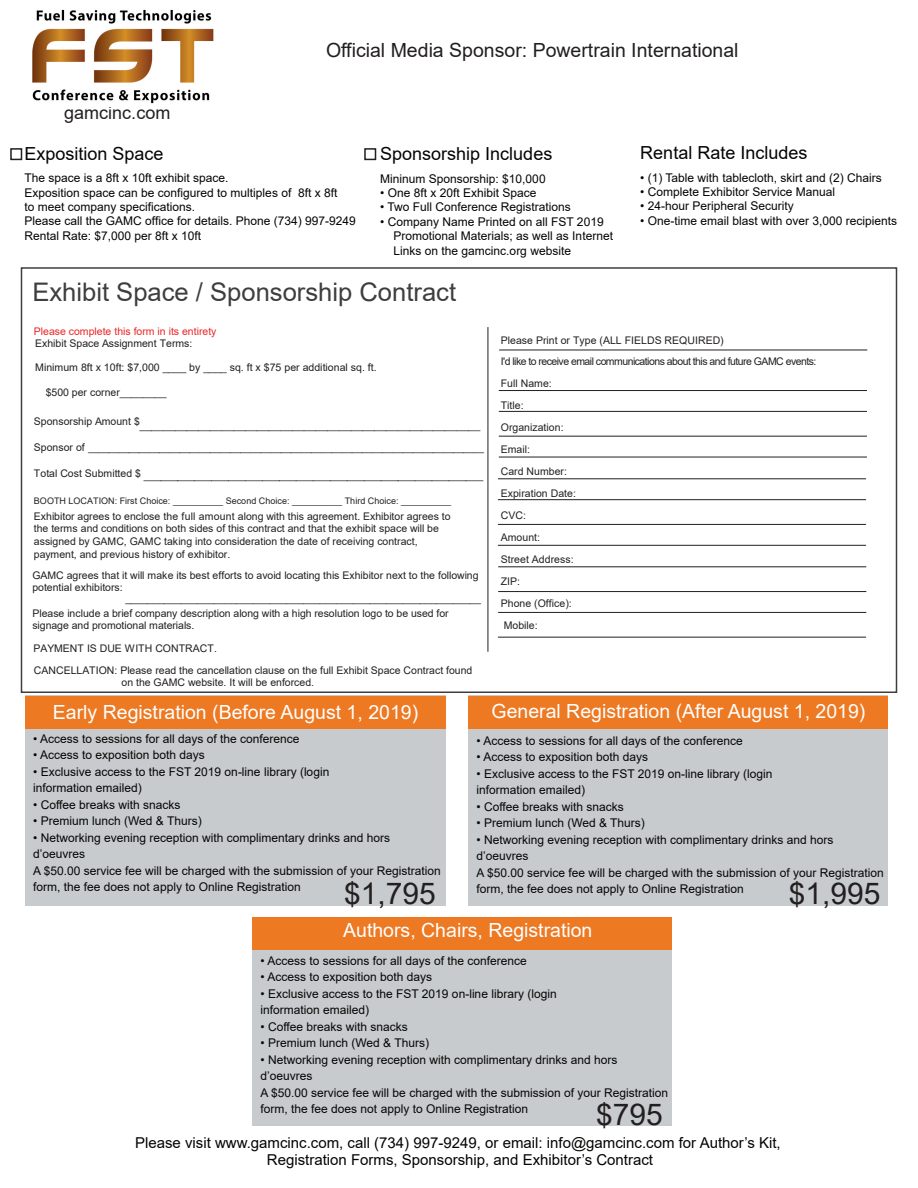
<style>
.page{position:relative;width:918px;height:1188px;background:#fff}
.page>*{position:absolute;margin:0;border:0;box-sizing:border-box;transform-origin:0 0}
.t1{font:30px "Arial";color:#231f20}
.t2{font:25.65px "Arial";color:#3e3e3f}
.t3{font:19.5px "Arial";color:#fff}
.t4{font:19.5px "Arial";color:#231f20}
.t5{font:18px "Arial";color:#040503}
.t6{font:18px "Arial";color:#231f20}
.t7{font:15px/16.5px "Arial";color:#040503;text-align:center}
.t8{font:12px/16.5px "Arial";color:#050504}
.t9{font:12px/14.4px "Arial";color:#040503}
.t10{font:10.5px/22px "Arial";color:#231f20}
.t11{font:10.5px/14.4px "Arial";color:#231f20;scale:.95 1}
.t12{font:10.5px "Arial";color:#211e1e}
.t13{font:10.5px "Arial";color:#ec2526}
.t14{font:9px "Arial";color:#231f20}
</style>
<div class="page">
<div style="left:25px;top:696px;width:421px;height:210px;background:#c7cbcd"></div>
<div style="left:469px;top:695px;width:419px;height:210px;background:#c7cbcd"></div>
<div style="left:252px;top:918px;width:419px;height:208px;background:#c7cbcd"></div>
<div style="left:25px;top:696px;width:421px;height:32px;background:#ed7923"></div>
<div style="left:469px;top:696px;width:419px;height:32px;background:#ed7923"></div>
<div style="left:252px;top:918px;width:419px;height:32px;background:#ed7923"></div>
<img style="left:32px;top:9px;width:182px;height:95px">
<div style="left:21px;top:267px;width:876px;height:426px;background:#fff;border:2px solid #3e3e3f"></div>
<hr style="left:488px;top:327px;width:1px;height:325px;background:#231f20">
<hr style="left:499px;top:390px;width:368px;height:1px;background:#231f20">
<hr style="left:499px;top:411px;width:368px;height:1px;background:#231f20">
<hr style="left:499px;top:436px;width:368px;height:1px;background:#231f20">
<hr style="left:499px;top:457px;width:368px;height:1px;background:#231f20">
<hr style="left:498px;top:478px;width:368px;height:1px;background:#231f20">
<hr style="left:498px;top:499px;width:368px;height:1px;background:#231f20">
<hr style="left:498px;top:524px;width:368px;height:1px;background:#231f20">
<hr style="left:498px;top:545px;width:368px;height:1px;background:#231f20">
<hr style="left:498px;top:566px;width:368px;height:1px;background:#231f20">
<hr style="left:498px;top:591px;width:368px;height:1px;background:#231f20">
<hr style="left:498px;top:612px;width:368px;height:1px;background:#231f20">
<hr style="left:499px;top:350px;width:368px;height:1px;background:#231f20">
<hr style="left:498px;top:637px;width:368px;height:1px;background:#231f20">
<div style="left:364px;top:148px;width:12px;height:12px;background:#fff;border:2px solid #231f20"></div>
<div style="left:10px;top:148px;width:12px;height:12px;background:#fff;border:2px solid #231f20"></div>
<h3 class="t6" style="left:64px;top:101px;width:108px">gamcinc.com</h3>
<h3 class="t5" style="left:25px;top:141px;width:141px">Exposition Space</h3>
<h3 class="t4" style="left:326px;top:37px;width:414px">Official Media Sponsor: Powertrain International</h3>
<h3 class="t5" style="left:380px;top:141px;width:174px">Sponsorship Includes</h3>
<h3 class="t5" style="left:640px;top:141px;width:169px">Rental Rate Includes</h3>
<p class="t9" style="left:25px;top:171px;width:333px">The space is a 8ft x 10ft exhibit space.<br>Exposition space can be configured to multiples of 8ft x 8ft<br>to meet company specifications.<br>Please call the GAMC office for details. Phone (734) 997-9249<br>Rental Rate: $7,000 per 8ft x 10ft</p>
<p class="t9" style="left:380px;top:171px;width:167px">Mininum Sponsorship: $10,000</p>
<p class="t9" style="left:380px;top:186px;width:158px">• One 8ft x 20ft Exhibit Space</p>
<p class="t9" style="left:380px;top:200px;width:192px">• Two Full Conference Registrations</p>
<p class="t9" style="left:394px;top:214px;width:221px;text-indent:-13px">• Company Name Printed on all FST 2019<br>Promotional Materials; as well as Internet<br>Links on the gamcinc.org website</p>
<h2 class="t2" style="left:32px;top:274px;width:425px">Exhibit Space / Sponsorship Contract</h2>
<p class="t9" style="left:640px;top:170px;width:243px">• (1) Table with tablecloth, skirt and (2) Chairs</p>
<p class="t9" style="left:640px;top:184px;width:196px">• Complete Exhibitor Service Manual</p>
<p class="t9" style="left:640px;top:199px;width:155px">• 24-hour Peripheral Security</p>
<p class="t9" style="left:640px;top:213px;width:258px">• One-time email blast with over 3,000 recipients</p>
<p class="t13" style="left:34px;top:324px;width:184px">Please complete this form in its entirety</p>
<p class="t10" style="left:35px;top:332px;width:159px">Exhibit Space Assignment Terms:</p>
<p class="t10" style="left:46px;top:382px;width:122px">$500 per corner________</p>
<p class="t12" style="left:35px;top:360px;width:343px">Minimum 8ft x 10ft: $7,000 ____ by ____ sq. ft x $75 per additional sq. ft.</p>
<p class="t10" style="left:34px;top:414px;width:452px;line-height:22.5px">Sponsorship Amount $_____________________________<br>Sponsor of _______________________________________</p>
<p class="t10" style="left:34px;top:464px;width:451px">Total Cost Submitted $ ____________________</p>
<p class="t14" style="left:34px;top:495px;width:419px">BOOTH LOCATION: First Choice: __________ Second Choice: __________ Third Choice: __________</p>
<p class="t10" style="left:34px;top:510px;width:418px;line-height:12.6px">Exhibitor agrees to enclose the full amount along with this agreement. Exhibitor agrees to the terms and conditions on both sides of this contract and that the exhibit space will be assigned by GAMC, GAMC taking into consideration the date of receiving contract, payment, and previous history of exhibitor.</p>
<p class="t10" style="left:32px;top:569px;width:448px;line-height:12.6px">GAMC agrees that it will make its best efforts to avoid locating this Exhibitor next to the following potential exhibitors:</p>
<p class="t11" style="left:32px;top:591px;width:474px;text-indent:93px">________________________________________________________________<br>Please include a brief company description along with a high resolution logo to be used for</p>
<p class="t10" style="left:32px;top:614px;width:186px;line-height:22.8px">signage and promotional materials.<br>PAYMENT IS DUE WITH CONTRACT.</p>
<p class="t10" style="left:122px;top:663px;width:352px;line-height:12.6px;text-indent:-88px">CANCELLATION: Please read the cancellation clause on the full Exhibit Space Contract found on the GAMC website. It will be enforced.</p>
<p class="t10" style="left:501px;top:330px;width:225px">Please Print or Type (ALL FIELDS REQUIRED)</p>
<p class="t10" style="left:501px;top:350px;width:317px">I'd like to receive email communications about this and future GAMC events:<br>Full Name:<br>Title:<br>Organization:<br>Email:<br>Card Number:<br>Expiration Date:<br>CVC:<br>Amount:<br>Street Address:<br>ZIP:<br>Phone (Office):<br>Mobile:</p>
<h3 class="t3" style="left:53px;top:698px;width:367px">Early Registration (Before August 1, 2019)</h3>
<h3 class="t3" style="left:492px;top:698px;width:375px">General Registration (After August 1, 2019)</h3>
<p class="t8" style="left:33px;top:730px;width:268px">• Access to sessions for all days of the conference</p>
<p class="t8" style="left:33px;top:747px;width:173px">• Access to exposition both days</p>
<p class="t8" style="left:33px;top:763px;width:298px">• Exclusive access to the FST 2019 on-line library (login information emailed)</p>
<p class="t8" style="left:33px;top:796px;width:149px">• Coffee breaks with snacks</p>
<p class="t8" style="left:33px;top:813px;width:170px">• Premium lunch (Wed &amp; Thurs)</p>
<p class="t8" style="left:33px;top:829px;width:409px">• Networking evening reception with complimentary drinks and hors d’oeuvres<br>A $50.00 service fee will be charged with the submission of your Registration form, the fee does not apply to Online Registration</p>
<p class="t8" style="left:476px;top:732px;width:268px">• Access to sessions for all days of the conference</p>
<p class="t8" style="left:476px;top:749px;width:173px">• Access to exposition both days</p>
<p class="t8" style="left:476px;top:765px;width:298px">• Exclusive access to the FST 2019 on-line library (login information emailed)</p>
<p class="t8" style="left:476px;top:798px;width:149px">• Coffee breaks with snacks</p>
<p class="t8" style="left:476px;top:815px;width:170px">• Premium lunch (Wed &amp; Thurs)</p>
<p class="t8" style="left:476px;top:831px;width:409px">• Networking evening reception with complimentary drinks and hors d’oeuvres<br>A $50.00 service fee will be charged with the submission of your Registration form, the fee does not apply to Online Registration</p>
<h1 class="t1" style="left:344px;top:873px;width:93px">$1,795</h1>
<h1 class="t1" style="left:789px;top:873px;width:93px">$1,995</h1>
<h3 class="t3" style="left:343px;top:917px;width:251px">Authors, Chairs, Registration</h3>
<p class="t8" style="left:261px;top:952px;width:268px">• Access to sessions for all days of the conference</p>
<p class="t8" style="left:261px;top:969px;width:173px">• Access to exposition both days</p>
<p class="t8" style="left:261px;top:985px;width:298px">• Exclusive access to the FST 2019 on-line library (login information emailed)</p>
<p class="t8" style="left:261px;top:1018px;width:149px">• Coffee breaks with snacks</p>
<p class="t8" style="left:261px;top:1035px;width:170px">• Premium lunch (Wed &amp; Thurs)</p>
<p class="t8" style="left:261px;top:1051px;width:409px">• Networking evening reception with complimentary drinks and hors d’oeuvres<br>A $50.00 service fee will be charged with the submission of your Registration form, the fee does not apply to Online Registration</p>
<h1 class="t1" style="left:596px;top:1094px;width:68px">$795</h1>
<p class="t7" style="left:135px;top:1134px;width:647px">Please visit www.gamcinc.com, call (734) 997-9249, or email: info@gamcinc.com for Author’s Kit,<br>Registration Forms, Sponsorship, and Exhibitor’s Contract</p>
</div>
